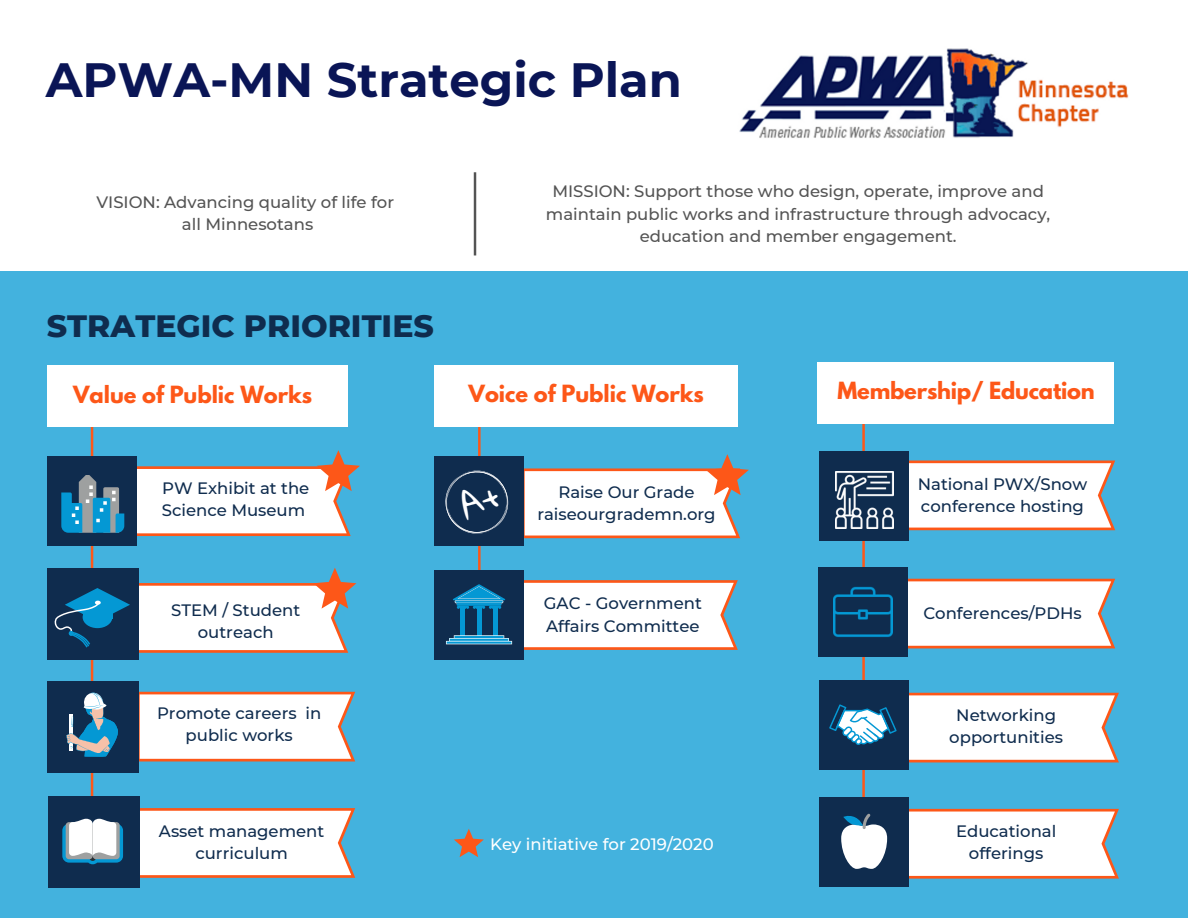
<style>
.page{position:relative;width:1188px;height:918px;background:#fff}
.page>*{position:absolute;margin:0;border:0;box-sizing:border-box;transform-origin:0 0}
.t1{font:700 48px "Montserrat";color:#0a1556}
.t2{font:800 31.5px "Montserrat";color:#0f2c4e}
.t3{font:700 21px "League Spartan";color:#fd5718}
.t4{font:500 16.5px/22.5px "Montserrat";color:#0f2c4e;text-align:center}
.t5{font:500 16.5px/22.5px "Montserrat";color:#545454;text-align:center}
.t6{font:500 16.5px "Montserrat";color:#fff}
</style>
<div class="page">
<div style="left:0;top:271px;width:1188px;height:647px;background:#43b2de"></div>
<svg style="left:474px;top:172px;width:2px;height:83px"></svg>
<div style="left:47px;top:365px;width:300px;height:62px;background:#fff"></div>
<div style="left:47px;top:456px;width:90px;height:90px;background:#0f2c4e"></div>
<div style="left:48px;top:682px;width:91px;height:91px;background:#0f2c4e"></div>
<div style="left:47px;top:569px;width:91px;height:91px;background:#0f2c4e"></div>
<div style="left:48px;top:797px;width:91px;height:91px;background:#0f2c4e"></div>
<div style="left:435px;top:365px;width:303px;height:62px;background:#fff"></div>
<div style="left:817px;top:362px;width:297px;height:62px;background:#fff"></div>
<svg style="left:524px;top:580px;width:214px;height:70px;background:#f7ede9"></svg>
<div style="left:434px;top:570px;width:90px;height:90px;background:#0f2c4e"></div>
<div style="left:434px;top:456px;width:90px;height:90px;background:#0f2c4e"></div>
<div style="left:819px;top:797px;width:90px;height:90px;background:#0f2c4e"></div>
<div style="left:819px;top:680px;width:90px;height:90px;background:#0f2c4e"></div>
<div style="left:818px;top:567px;width:90px;height:90px;background:#0f2c4e"></div>
<div style="left:819px;top:451px;width:90px;height:90px;background:#0f2c4e"></div>
<svg style="left:829px;top:424px;width:290px;height:455px"></svg>
<svg style="left:454px;top:829px;width:30px;height:28px"></svg>
<svg style="left:524px;top:454px;width:225px;height:84px"></svg>
<svg style="left:55px;top:403px;width:305px;height:475px"></svg>
<img style="left:836px;top:471px;width:57px;height:58px">
<img style="left:834px;top:583px;width:58px;height:58px">
<hr style="left:461px;top:606px;width:4px;height:30px;background:#0498d4">
<hr style="left:477px;top:606px;width:4px;height:30px;background:#0498d4">
<div style="left:493px;top:606px;width:5px;height:30px;background:#0498d4"></div>
<svg style="left:454px;top:635px;width:50px;height:3px"></svg>
<svg style="left:449px;top:638px;width:60px;height:3px"></svg>
<hr style="left:446px;top:641px;width:66px;height:3px;background:#fff">
<img style="left:739px;top:48px;width:390px;height:90px">
<svg style="left:445px;top:427px;width:63px;height:192px"></svg>
<h1 class="t1" style="left:46px;top:51px;width:638px">APWA-MN Strategic Plan</h1>
<p class="t5" style="left:97px;top:190px;width:299px">VISION: Advancing quality of life for all Minnesotans</p>
<p class="t5" style="left:546px;top:180px;width:506px">MISSION: Support those who design, operate, improve and maintain public works and infrastructure through advocacy, education and member engagement.</p>
<h2 class="t2" style="left:47px;top:306px;width:388px">STRATEGIC PRIORITIES</h2>
<p class="t3" style="left:73px;top:384px;width:241px">Value of Public Works</p>
<p class="t3" style="left:469px;top:383px;width:237px">Voice of Public Works</p>
<p class="t3" style="left:838px;top:380px;width:259px">Membership/ Education</p>
<p class="t4" style="left:162px;top:477px;width:149px;text-align:left">PW Exhibit at the<br>Science Museum</p>
<p class="t4" style="left:537px;top:481px;width:180px">Raise Our Grade raiseourgrademn.org</p>
<p class="t4" style="left:918px;top:473px;width:171px;text-align:left">National PWX/Snow conference hosting</p>
<p class="t4" style="left:171px;top:599px;width:131px">STEM / Student outreach</p>
<p class="t4" style="left:544px;top:592px;width:159px;text-align:left">GAC - Government<br>Affairs Committee</p>
<p class="t4" style="left:923px;top:602px;width:160px">Conferences/PDHs</p>
<p class="t4" style="left:157px;top:702px;width:166px">Promote careers in public works</p>
<p class="t4" style="left:949px;top:704px;width:115px">Networking opportunities</p>
<p class="t4" style="left:159px;top:820px;width:167px">Asset management curriculum</p>
<p class="t6" style="left:490px;top:834px;width:225px">Key initiative for 2019/2020</p>
<p class="t4" style="left:956px;top:820px;width:102px">Educational offerings</p>
</div>
